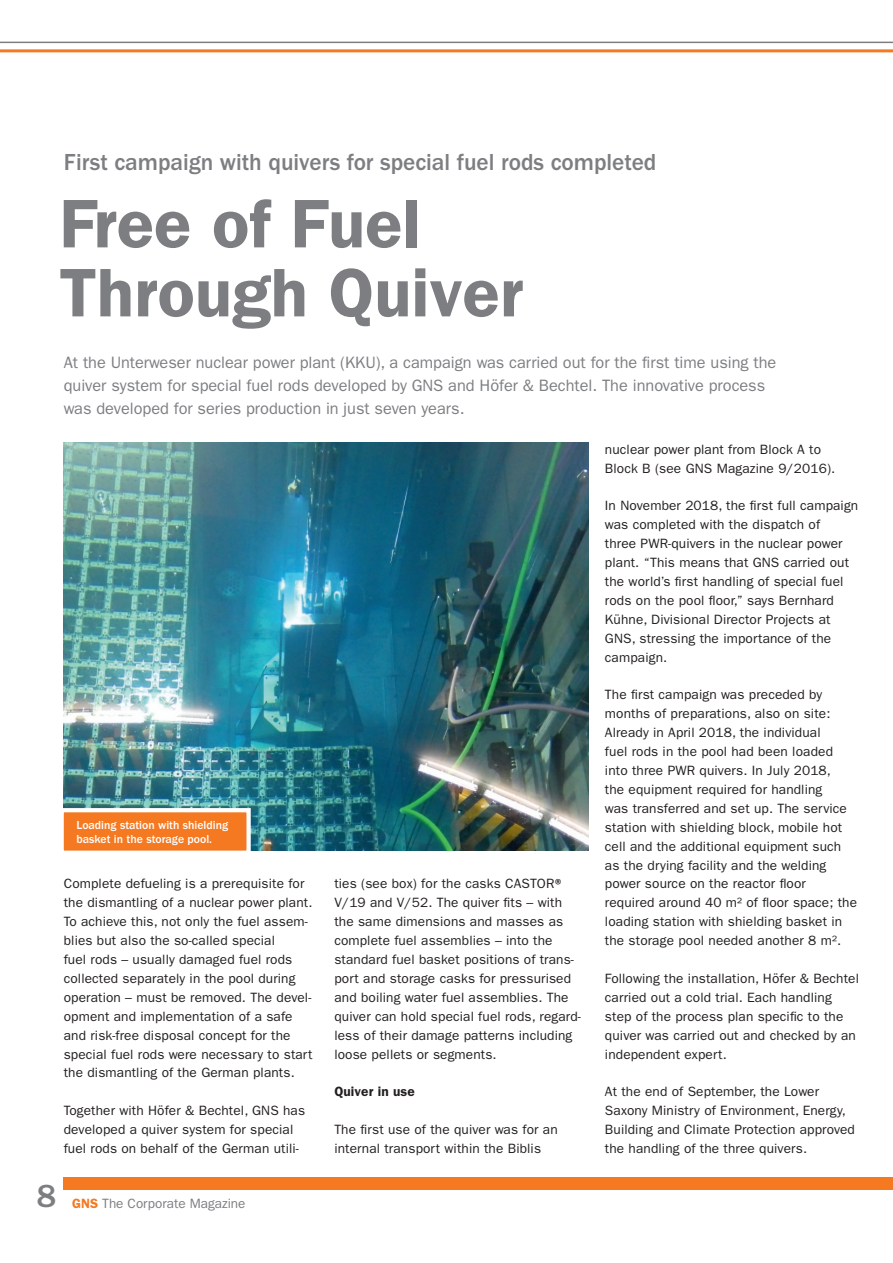
<style>
.page{position:relative;width:893px;height:1263px;background:#fff}
.page>*{position:absolute;margin:0;border:0;box-sizing:border-box;transform-origin:0 0}
.t1{font:600 69px/69px "Franklin Gothic";color:#7c7e81}
.t2{font:500 33px "Franklin Gothic";color:#7c7e81}
.t3{font:500 24px "Franklin Gothic";color:#7c7e81}
.t4{font:16.5px/23.1px "Franklin Gothic";color:#7c7e81}
.t5{font:13.5px/18.9px "Franklin Gothic";letter-spacing:.01em;color:#231f20}
.t6{font:13.5px "Franklin Gothic";color:#7c7e81}
.t7{font:600 13.5px "Franklin Gothic";letter-spacing:.01em;color:#231f20}
.t8{font:500 12px/13.5px "Franklin Gothic";color:#fff}
.s1{font-weight:600;color:#f47921}
.s2{font-weight:500}
</style>
<div class="page">
<div style="left:64px;top:1177px;width:829px;height:13px;background:#f47921"></div>
<hr style="left:0;top:42px;width:893px;height:1px;background:#7c7e81">
<hr style="left:0;top:49px;width:893px;height:3px;background:#f47921">
<img style="left:64px;top:442px;width:524px;height:408px">
<svg style="left:63px;top:806px;width:190px;height:45px;background:#ea8a42"></svg>
<h3 class="t3" style="left:64px;top:149px;width:594px">First campaign with quivers for special fuel rods completed</h3>
<h1 class="t1" style="left:60px;top:189px;width:465px">Free of Fuel<br>Through Quiver</h1>
<p class="t4" style="left:64px;top:351px;width:714px">At the Unterweser nuclear power plant (KKU), a campaign was carried out for the first time using the quiver system for special fuel rods developed by GNS and Höfer &amp; Bechtel. The innovative process was developed for series production in just seven years.</p>
<p class="t8" style="left:77px;top:819px;width:153px">Loading station with shielding basket in the storage pool.</p>
<p class="t5" style="left:64px;top:874px;width:250px">Complete defueling is a prerequisite for the dismantling of a nuclear power plant.<br>To achieve this, not only the fuel assem&shy;blies but also the so-called special<br>fuel rods – usually damaged fuel rods collected separately in the pool during operation – must be removed. The devel&shy;opment and implementation of a safe and risk-free disposal concept for the special fuel rods were necessary to start the dismantling of the German plants.</p>
<p class="t5" style="left:64px;top:1101px;width:243px">Together with Höfer &amp; Bechtel, GNS has developed a quiver system for special fuel rods on behalf of the German utili-</p>
<h2 class="t2" style="left:37px;top:1178px;width:21px">8</h2>
<p class="t6" style="left:72px;top:1195px;width:175px"><span class="s1">GNS</span> The Corporate Magazine</p>
<p class="t5" style="left:334px;top:874px;width:248px">ties (see box) for the casks CASTOR<span class="s2">® </span>V/19 and V/52. The quiver fits – with the same dimensions and masses as complete fuel assemblies – into the standard fuel basket positions of trans&shy;port and storage casks for pressurised and boiling water fuel assemblies. The quiver can hold special fuel rods, regard&shy;less of their damage patterns including loose pellets or segments.</p>
<p class="t7" style="left:334px;top:1084px;width:82px">Quiver in use</p>
<p class="t5" style="left:334px;top:1120px;width:225px">The first use of the quiver was for an internal transport within the Biblis</p>
<p class="t5" style="left:605px;top:440px;width:232px">nuclear power plant from Block A to<br>Block B (see GNS Magazine 9/2016).</p>
<p class="t5" style="left:605px;top:496px;width:255px">In November 2018, the first full campaign was completed with the dispatch of<br>three PWR-quivers in the nuclear power plant. “This means that GNS carried out the world’s first handling of special fuel rods on the pool floor,” says Bernhard Kühne, Divisional Director Projects at GNS, stressing the importance of the campaign.</p>
<p class="t5" style="left:605px;top:685px;width:254px">The first campaign was preceded by months of preparations, also on site:<br>Already in April 2018, the individual<br>fuel rods in the pool had been loaded into three PWR quivers. In July 2018,<br>the equipment required for handling<br>was transferred and set up. The service station with shielding block, mobile hot cell and the additional equipment such as the drying facility and the welding power source on the reactor floor required around 40 m² of floor space; the loading station with shielding basket in the storage pool needed another 8 m².</p>
<p class="t5" style="left:605px;top:969px;width:255px">Following the installation, Höfer &amp; Bechtel carried out a cold trial. Each handling step of the process plan specific to the quiver was carried out and checked by an independent expert.</p>
<p class="t5" style="left:605px;top:1082px;width:252px">At the end of September, the Lower Saxony Ministry of Environment, Energy, Building and Climate Protection approved the handling of the three quivers.</p>
</div>
